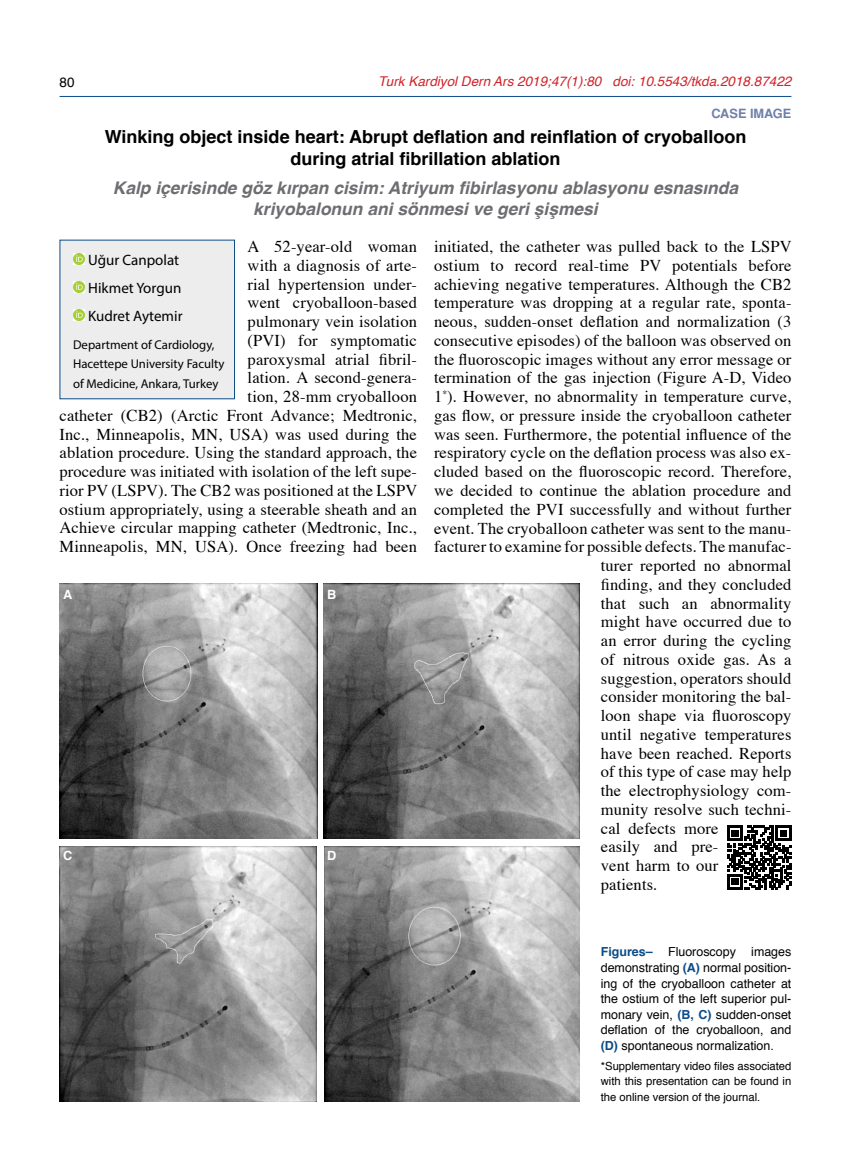
<style>
.page{position:relative;width:851px;height:1170px;background:#fff}
.page>*{position:absolute;margin:0;border:0;box-sizing:border-box;transform-origin:0 0}
.t1{font:700 18px/21.6px "Helvetica";color:#000;text-align:center}
.t2{font:italic 700 17.4px/20.9px "Helvetica";color:#6d6e71;text-align:center}
.t3{font:16.5px/18.8px "Times";letter-spacing:.01em;color:#000;text-align:right}
.t4{font:15px/28px "Myriad Pro";color:#000}
.t5{font:italic 13.5px "Helvetica";color:#d2232a}
.t6{font:13.5px "Helvetica";color:#000}
.t7{font:12.75px/19.5px "Myriad Pro";color:#000}
.t8{font:700 12.75px "Helvetica Tr";color:#6f80ac}
.t9{font:700 12.75px "Helvetica";color:#fff}
.t10{font:12.45px/15.6px "Helvetica";color:#000;text-align:justify}
.t11{font:11.25px/15.6px "Helvetica";color:#000;text-align:justify}
.s1{font-weight:700;color:#0c4c88}
</style>
<div class="page">
<div style="left:60px;top:240px;width:174px;height:159px;background:#ededee"></div>
<svg style="left:73px;top:253px;width:11px;height:11px"></svg>
<svg style="left:73px;top:281px;width:11px;height:11px"></svg>
<svg style="left:73px;top:309px;width:11px;height:11px"></svg>
<hr style="left:60px;top:96px;width:731px;height:1px;background:#0c4c88">
<svg style="left:727px;top:825px;width:64px;height:64px"></svg>
<img style="left:60px;top:583px;width:257px;height:255px">
<img style="left:323px;top:583px;width:256px;height:255px">
<img style="left:60px;top:846px;width:256px;height:255px">
<img style="left:324px;top:846px;width:255px;height:255px">
<p class="t6" style="left:60px;top:72px;width:17px">80</p>
<p class="t5" style="left:378px;top:71px;width:414px">Turk Kardiyol Dern Ars 2019;47(1):80 doi: 10.5543/tkda.2018.87422</p>
<p class="t8" style="left:711px;top:105px;width:81px">CASE IMAGE</p>
<p class="t1" style="left:105px;top:126px;width:643px">Winking object inside heart: Abrupt deflation and reinflation of cryoballoon during atrial fibrillation ablation</p>
<p class="t2" style="left:113px;top:178px;width:626px">Kalp içerisinde göz kırpan cisim: Atriyum fibirlasyonu ablasyonu esnasında kriyobalonun ani sönmesi ve geri şişmesi</p>
<p class="t3" style="left:60px;top:238px;width:359px">A 52-year-old woman<br>with a diagnosis of arte-<br>rial hypertension under-<br>went cryoballoon-based<br>pulmonary vein isolation<br>(PVI) for symptomatic<br>paroxysmal atrial fibril-<br>lation. A second-genera-<br>tion, 28-mm cryoballoon<br>catheter (CB2) (Arctic Front Advance; Medtronic, Inc., Minneapolis, MN, USA) was used during the ablation procedure. Using the standard approach, the procedure was initiated with isolation of the left supe&shy;rior PV (LSPV). The CB2 was positioned at the LSPV ostium appropriately, using a steerable sheath and an Achieve circular mapping catheter (Medtronic, Inc., Minneapolis, MN, USA). Once freezing had been</p>
<p class="t3" style="left:434px;top:238px;width:359px">initiated, the catheter was pulled back to the LSPV</p>
<p class="t4" style="left:88px;top:245px;width:96px">Uğur Canpolat<br>Hikmet Yorgun<br>Kudret Aytemir</p>
<p class="t7" style="left:73px;top:334px;width:153px">Department of Cardiology,<br>Hacettepe University Faculty of Medicine, Ankara, Turkey</p>
<p class="t3" style="left:434px;top:257px;width:359px">ostium to record real-time PV potentials before</p>
<p class="t3" style="left:434px;top:275px;width:359px">achieving negative temperatures. Although the CB2</p>
<p class="t3" style="left:434px;top:294px;width:359px">temperature was dropping at a regular rate, sponta-</p>
<p class="t3" style="left:434px;top:313px;width:359px">neous, sudden-onset deflation and normalization (3</p>
<p class="t3" style="left:434px;top:332px;width:359px">consecutive episodes) of the balloon was observed on</p>
<p class="t3" style="left:434px;top:350px;width:359px">the fluoroscopic images without any error message or</p>
<p class="t3" style="left:434px;top:369px;width:359px">termination of the gas injection (Figure A-D, Video</p>
<p class="t3" style="left:434px;top:388px;width:359px">1<sup>*</sup>). However, no abnormality in temperature curve,</p>
<p class="t3" style="left:434px;top:407px;width:359px">gas flow, or pressure inside the cryoballoon catheter</p>
<p class="t3" style="left:434px;top:426px;width:359px">was seen. Furthermore, the potential influence of the</p>
<p class="t3" style="left:434px;top:444px;width:359px">respiratory cycle on the deflation process was also ex-</p>
<p class="t3" style="left:434px;top:463px;width:359px">cluded based on the fluoroscopic record. Therefore,</p>
<p class="t3" style="left:434px;top:482px;width:359px">we decided to continue the ablation procedure and</p>
<p class="t3" style="left:434px;top:500px;width:359px">completed the PVI successfully and without further</p>
<p class="t3" style="left:434px;top:519px;width:359px">event. The cryoballoon catheter was sent to the manu-</p>
<p class="t3" style="left:434px;top:538px;width:359px">facturer to examine for possible defects. The manufac-</p>
<p class="t3" style="left:600px;top:557px;width:192px">turer reported no abnormal</p>
<p class="t3" style="left:600px;top:575px;width:192px">finding, and they concluded</p>
<p class="t3" style="left:600px;top:594px;width:192px">that such an abnormality</p>
<p class="t3" style="left:600px;top:613px;width:192px">might have occurred due to</p>
<p class="t3" style="left:600px;top:632px;width:192px">an error during the cycling</p>
<p class="t3" style="left:600px;top:650px;width:192px">of nitrous oxide gas. As a</p>
<p class="t3" style="left:600px;top:669px;width:192px">suggestion, operators should</p>
<p class="t3" style="left:600px;top:688px;width:192px">consider monitoring the bal-</p>
<p class="t3" style="left:600px;top:707px;width:192px">loon shape via fluoroscopy</p>
<p class="t3" style="left:600px;top:725px;width:192px">until negative temperatures</p>
<p class="t3" style="left:600px;top:744px;width:192px">have been reached. Reports</p>
<p class="t3" style="left:600px;top:763px;width:192px">of this type of case may help</p>
<p class="t3" style="left:600px;top:782px;width:192px">the electrophysiology com-</p>
<p class="t3" style="left:600px;top:800px;width:192px">munity resolve such techni-</p>
<p class="t3" style="left:600px;top:819px;width:119px">cal defects more</p>
<p class="t3" style="left:600px;top:838px;width:119px">easily and pre-</p>
<p class="t3" style="left:600px;top:857px;width:119px">vent harm to our</p>
<p class="t3" style="left:600px;top:875px;width:58px">patients.</p>
<p class="t9" style="left:63px;top:584px;width:11px">A</p>
<p class="t9" style="left:327px;top:584px;width:11px">B</p>
<p class="t9" style="left:63px;top:845px;width:11px">C</p>
<p class="t9" style="left:327px;top:845px;width:11px">D</p>
<p class="t10" style="left:600px;top:944px;width:192px"><span class="s1">Figures–</span> Fluoroscopy images demonstrating <span class="s1">(A)</span> normal position&shy;ing of the cryoballoon catheter at the ostium of the left superior pul&shy;monary vein, <span class="s1">(B, C)</span> sudden-onset deflation of the cryoballoon, and <span class="s1">(D)</span> spontaneous normalization.</p>
<p class="t11" style="left:600px;top:1058px;width:192px">*Supplementary video files associated with this presentation can be found in the online version of the journal.</p>
</div>
